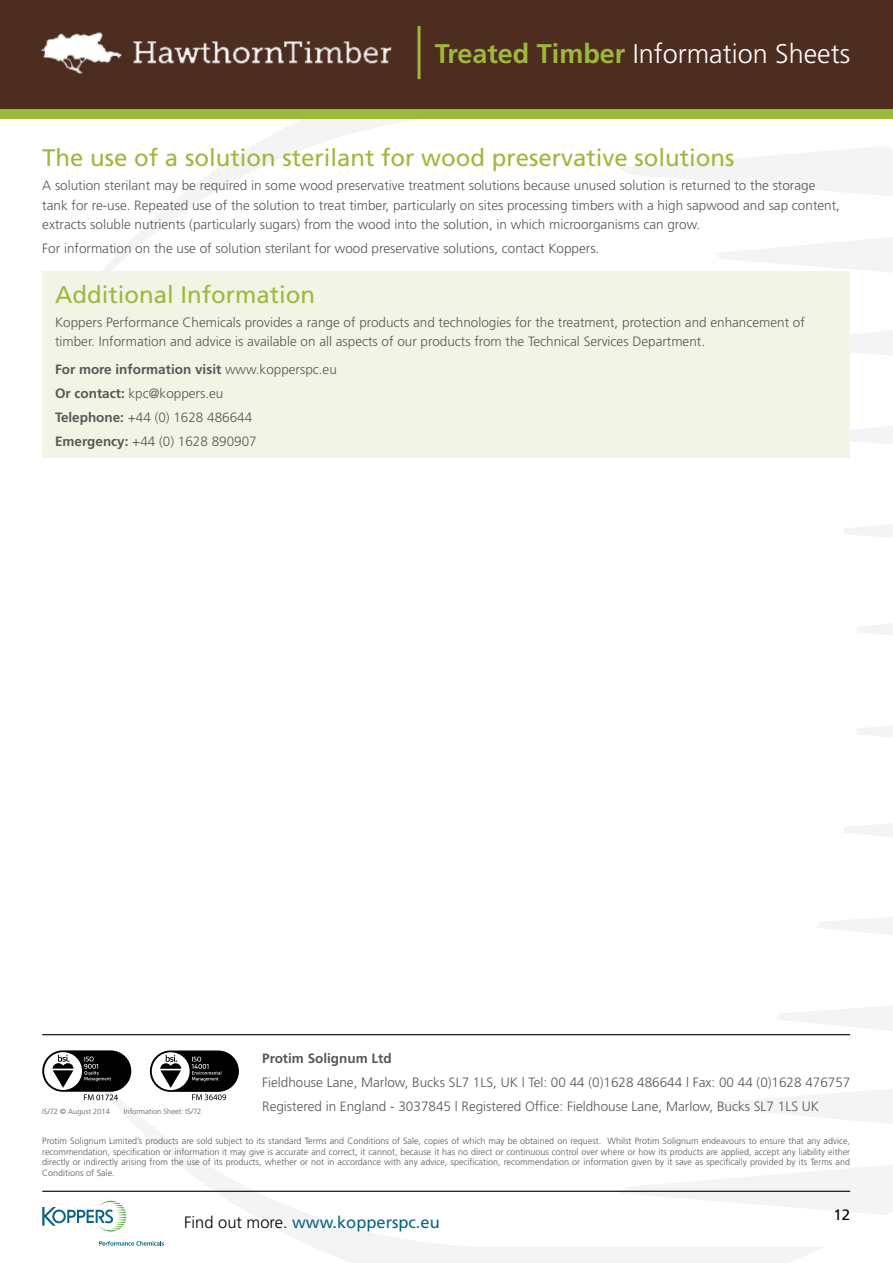
<style>
.page{position:relative;width:893px;height:1263px;background:#fff}
.page>*{position:absolute;margin:0;border:0;box-sizing:border-box;transform-origin:0 0}
.t1{font:300 27px "Frutiger";color:#fff}
.t2{font:24px "Frutiger";color:#9db93b}
.t3{font:16.5px "Frutiger";color:#066684}
.t4{font:15px "Frutiger";color:#010101}
.t5{font:300 13.5px/19.5px "Frutiger";color:#585756}
.t6{font:700 13.5px "Frutiger";color:#585756}
.t7{font:300 9px/10.5px "Frutiger";color:#585756;text-align:justify}
.t8{font:300 7.5px "Frutiger";color:#585756}
.s1{font-weight:700;color:#9db93b}
.s2{font-weight:700}
.s3{font-weight:300;color:#010101}
</style>
<div class="page">
<svg style="left:100px;top:1100px;width:723px;height:163px"></svg>
<svg style="left:100px;top:119px;width:615px;height:153px"></svg>
<svg style="left:857px;top:726px;width:36px;height:11px"></svg>
<svg style="left:844px;top:824px;width:49px;height:13px"></svg>
<svg style="left:818px;top:917px;width:75px;height:18px"></svg>
<svg style="left:776px;top:1006px;width:117px;height:30px"></svg>
<svg style="left:715px;top:1089px;width:178px;height:44px"></svg>
<svg style="left:619px;top:1158px;width:274px;height:57px"></svg>
<svg style="left:857px;top:624px;width:36px;height:11px"></svg>
<svg style="left:844px;top:524px;width:49px;height:13px"></svg>
<svg style="left:850px;top:426px;width:43px;height:18px"></svg>
<svg style="left:850px;top:331px;width:43px;height:24px"></svg>
<svg style="left:715px;top:237px;width:178px;height:35px"></svg>
<svg style="left:619px;top:146px;width:274px;height:57px"></svg>
<svg style="left:42px;top:1050px;width:89px;height:50px"></svg>
<svg style="left:150px;top:1050px;width:89px;height:50px"></svg>
<hr style="left:42px;top:1034px;width:808px;height:1px;background:#010101">
<div style="left:42px;top:272px;width:808px;height:186px;background:#f2f5e5"></div>
<div style="left:0;top:108px;width:893px;height:11px;background:#9db93b"></div>
<div style="left:0;top:0;width:893px;height:108px;background:#4d2d20"></div>
<img style="left:41px;top:32px;width:351px;height:42px">
<hr style="left:418px;top:26px;width:3px;height:53px;background:#9db93b">
<hr style="left:42px;top:1191px;width:808px;height:1px;background:#010101">
<svg style="left:42px;top:1201px;width:84px;height:30px"></svg>
<svg style="left:99px;top:1241px;width:65px;height:5px"></svg>
<h1 class="t1" style="left:435px;top:38px;width:417px"><span class="s1">Treated Timber</span> Information Sheets</h1>
<h2 class="t2" style="left:42px;top:144px;width:694px">The use of a solution sterilant for wood preservative solutions</h2>
<p class="t5" style="left:42px;top:176px;width:799px">A solution sterilant may be required in some wood preservative treatment solutions because unused solution is returned to the storage tank for re-use. Repeated use of the solution to treat timber, particularly on sites processing timbers with a high sapwood and sap content, extracts soluble nutrients (particularly sugars) from the wood into the solution, in which microorganisms can grow.</p>
<p class="t5" style="left:42px;top:239px;width:559px">For information on the use of solution sterilant for wood preservative solutions, contact Koppers.</p>
<h2 class="t2" style="left:55px;top:281px;width:262px">Additional Information</h2>
<p class="t5" style="left:55px;top:313px;width:751px">Koppers Performance Chemicals provides a range of products and technologies for the treatment, protection and enhancement of timber. Information and advice is available on all aspects of our products from the Technical Services Department.</p>
<p class="t5" style="left:55px;top:358px;width:283px;line-height:23.7px"><span class="s2">For more information visit</span> www.kopperspc.eu <span class="s2">Or contact:</span> kpc@koppers.eu<br><span class="s2">Telephone:</span> +44 (0) 1628 486644<br><span class="s2">Emergency:</span> +44 (0) 1628 890907</p>
<p class="t6" style="left:262px;top:1051px;width:131px">Protim Solignum Ltd</p>
<p class="t5" style="left:262px;top:1073px;width:590px">Fieldhouse Lane, Marlow, Bucks SL7 1LS, UK l Tel: 00 44 (0)1628 486644 l Fax: 00 44 (0)1628 476757</p>
<p class="t8" style="left:42px;top:1107px;width:69px">IS/72 © August 2014</p>
<p class="t8" style="left:124px;top:1107px;width:79px">Information Sheet: IS/72</p>
<p class="t5" style="left:262px;top:1096px;width:558px">Registered in England - 3037845 l Registered Office: Fieldhouse Lane, Marlow, Bucks SL7 1LS UK</p>
<p class="t7" style="left:42px;top:1136px;width:809px">Protim Solignum Limited’s products are sold subject to its standard Terms and Conditions of Sale, copies of which may be obtained on request. Whilst Protim Solignum endeavours to ensure that any advice, recommendation, specification or information it may give is accurate and correct, it cannot, because it has no direct or continuous control over where or how its products are applied, accept any liability either directly or indirectly arising from the use of its products, whether or not in accordance with any advice, specification, recommendation or information given by it save as specifically provided by its Terms and Conditions of Sale.</p>
<p class="t3" style="left:184px;top:1213px;width:257px"><span class="s3">Find out more.</span> www.kopperspc.eu</p>
<p class="t4" style="left:833px;top:1206px;width:18px">12</p>
</div>
